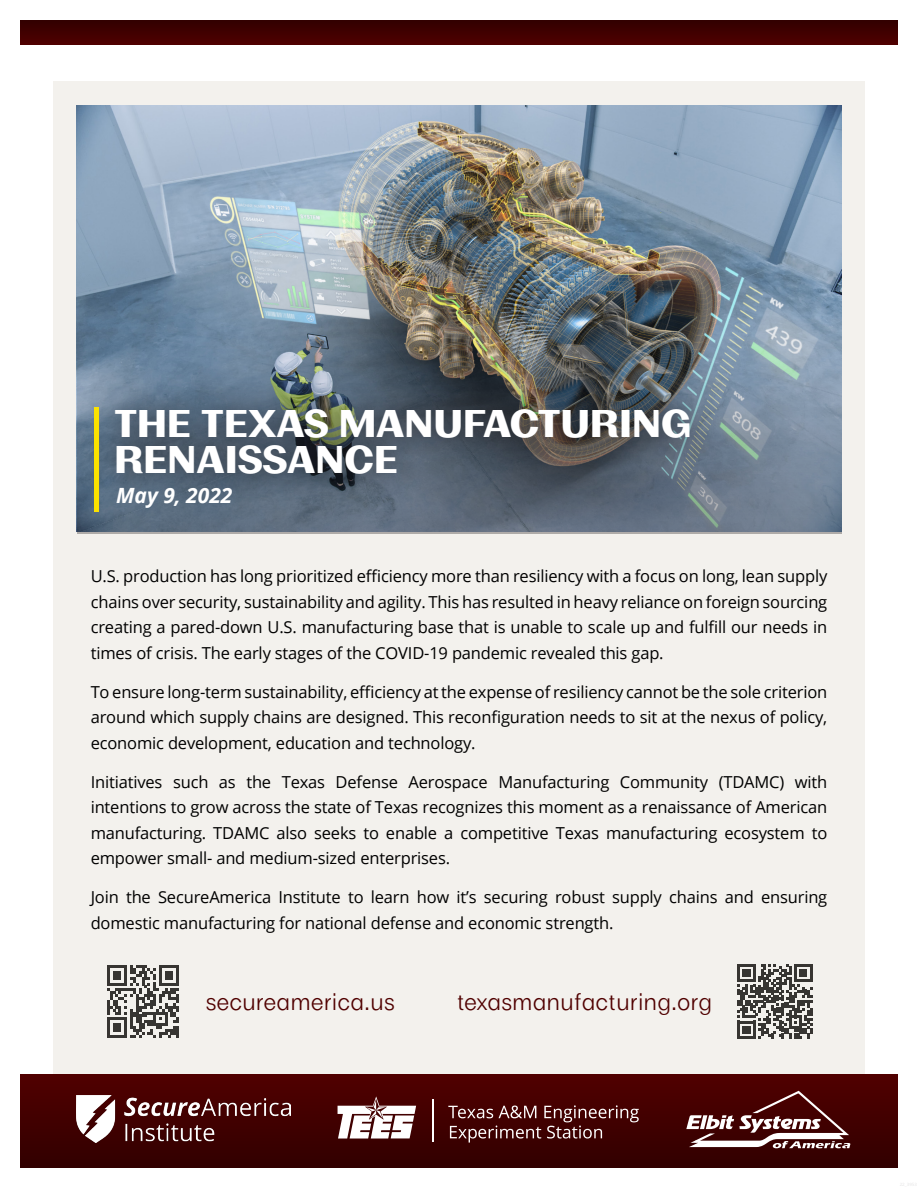
<style>
.page{position:relative;width:918px;height:1188px;background:#fff}
.page>*{position:absolute;margin:0;border:0;box-sizing:border-box;transform-origin:0 0}
.t1{font:700 36px/36px "Moriston";color:#fff}
.t2{font:21px "Moriston";color:#500000}
.t3{font:italic 700 21px "Open Sans";color:#fff}
.t4{font:16.5px/25.5px "Open Sans";letter-spacing:-.01em;color:#000;text-align:justify}
</style>
<div class="page">
<div style="left:53px;top:81px;width:812px;height:1023px;background:#f3f1ed"></div>
<div style="left:20px;top:1074px;width:878px;height:94px;background:#500000"></div>
<div style="left:20px;top:20px;width:878px;height:24px;background:#500000"></div>
<img style="left:77px;top:106px;width:764px;height:209px">
<img style="left:77px;top:315px;width:764px;height:218px">
<div style="left:87px;top:380px;width:632px;height:123px;background:#231f20;opacity:.85"></div>
<div style="left:20px;top:1078px;width:878px;height:90px;background:linear-gradient(to bottom,#500000,#320000)"></div>
<div style="left:20px;top:20px;width:878px;height:23px;background:#400000"></div>
<div style="left:94px;top:407px;width:5px;height:105px;background:#fbe200"></div>
<svg style="left:338px;top:1096px;width:78px;height:43px"></svg>
<hr style="left:432px;top:1100px;width:1px;height:42px;background:#fff">
<svg style="left:448px;top:1105px;width:191px;height:38px"></svg>
<img style="left:76px;top:1096px;width:214px;height:47px">
<svg style="left:686px;top:1091px;width:164px;height:57px"></svg>
<svg style="left:107px;top:965px;width:72px;height:73px"></svg>
<svg style="left:738px;top:964px;width:74px;height:75px"></svg>
<p class="t1" style="left:115px;top:404px;width:578px">THE TEXAS MANUFACTURING<br>RENAISSANCE</p>
<p class="t3" style="left:116px;top:480px;width:118px">May 9, 2022</p>
<p class="t4" style="left:91px;top:563px;width:738px">U.S. production has long prioritized efficiency more than resiliency with a focus on long, lean supply chains over security, sustainability and agility. This has resulted in heavy reliance on foreign sourcing creating a pared-down U.S. manufacturing base that is unable to scale up and fulfill our needs in times of crisis. The early stages of the COVID-19 pandemic revealed this gap.</p>
<p class="t4" style="left:91px;top:678px;width:738px">To ensure long-term sustainability, efficiency at the expense of resiliency cannot be the sole criterion around which supply chains are designed. This reconfiguration needs to sit at the nexus of policy, economic development, education and technology.</p>
<p class="t4" style="left:91px;top:768px;width:738px">Initiatives such as the Texas Defense Aerospace Manufacturing Community (TDAMC) with intentions to grow across the state of Texas recognizes this moment as a renaissance of American manufacturing. TDAMC also seeks to enable a competitive Texas manufacturing ecosystem to empower small- and medium-sized enterprises.</p>
<p class="t4" style="left:91px;top:884px;width:738px">Join the SecureAmerica Institute to learn how it’s securing robust supply chains and ensuring domestic manufacturing for national defense and economic strength.</p>
<p class="t2" style="left:206px;top:985px;width:191px">secureamerica.us</p>
<p class="t2" style="left:457px;top:985px;width:257px">texasmanufacturing.org</p>
</div>
